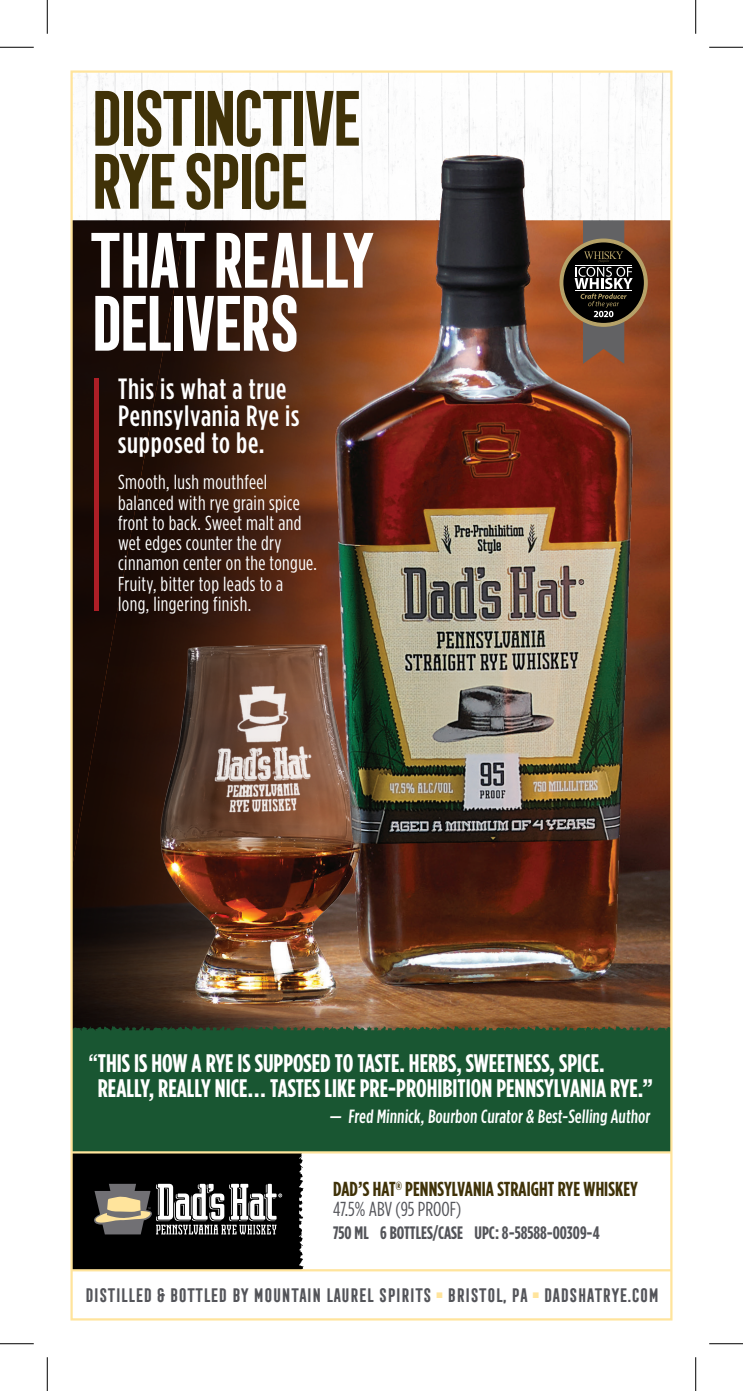
<style>
.page{position:relative;width:743px;height:1391px;background:#fff}
.page>*{position:absolute;margin:0;border:0;box-sizing:border-box;transform-origin:0 0}
.t1{font:700 72px/63px "Frontage Condensed";letter-spacing:-.17em;color:#403208}
.t2{font:700 72px/63px "Frontage Condensed";letter-spacing:-.15em;color:#fff}
.t3{font:500 condensed 29.25px/27px "Gotham HTF";letter-spacing:.025em;color:#fff}
.t4{font:700 condensed 25.43px/25.4px "Gotham HTF";color:#fff}
.t5{font:condensed 20.25px/20.2px "Gotham HTF";letter-spacing:.02em;color:#fff}
.t6{font:700 condensed 20.25px "Gotham HTF";letter-spacing:.005em;color:#403208}
.t7{font:condensed 20.25px "Gotham HTF";color:#535459}
.t8{font:500 condensed 19.12px "Gotham HTF";color:#fff}
.t9{font:700 18px "Frontage Condensed";letter-spacing:-.09em;color:#535459}
.t10{font:700 condensed 18px "Gotham HTF";color:#535459}
.s1{font-weight:500}
</style>
<div class="page">
<img style="left:78px;top:73px;width:586px;height:18px">
<div style="left:73px;top:1039px;width:596px;height:112px;background:#195632"></div>
<hr style="left:72px;top:1269px;width:599px;height:2px;background:#ffe49c">
<hr style="left:72px;top:1151px;width:599px;height:2px;background:#ffe49c">
<img style="left:72px;top:91px;width:599px;height:948px">
<img style="left:103px;top:590px;width:285px;height:427px">
<hr style="left:94px;top:379px;width:4px;height:232px;background:#ad1e26">
<svg style="left:72px;top:1153px;width:231px;height:117px;background:#2d2b28"></svg>
<hr style="left:0;top:47px;width:34px;height:1px;background:#000">
<hr style="left:709px;top:47px;width:33px;height:1px;background:#000">
<hr style="left:0;top:1343px;width:34px;height:1px;background:#000">
<hr style="left:709px;top:1343px;width:33px;height:1px;background:#000">
<hr style="left:47px;top:0;width:1px;height:34px;background:#000">
<hr style="left:47px;top:1357px;width:1px;height:33px;background:#000">
<hr style="left:695px;top:0;width:1px;height:34px;background:#000">
<hr style="left:695px;top:1357px;width:1px;height:33px;background:#000">
<p class="t1" style="left:84px;top:87px;width:281px">DISTINCTIVE<br>RYE SPICE</p>
<p class="t2" style="left:84px;top:229px;width:293px">THAT REALLY<br>DELIVERS</p>
<p class="t3" style="left:118px;top:375px;width:183px">This is what a true<br>Pennsylvania Rye is supposed to be.</p>
<p class="t5" style="left:118px;top:472px;width:200px">Smooth, lush mouthfeel balanced with rye grain spice front to back. Sweet malt and wet edges counter the dry cinnamon center on the tongue.<br>Fruity, bitter top leads to a long, lingering finish.</p>
<p class="t4" style="left:98px;top:1049px;width:556px;text-indent:-9px"><span class="s1">“</span>THIS IS HOW A RYE IS SUPPOSED TO TASTE. HERBS, SWEETNESS, SPICE.<br>REALLY, REALLY NICE… TASTES LIKE PRE-PROHIBITION PENNSYLVANIA RYE.”</p>
<p class="t8" style="left:329px;top:1105px;width:324px">— Fred Minnick, Bourbon Curator &amp; Best-Selling Author</p>
<p class="t6" style="left:333px;top:1177px;width:306px">DAD’S HAT<sup>®</sup> PENNSYLVANIA STRAIGHT RYE WHISKEY</p>
<p class="t7" style="left:333px;top:1198px;width:130px">47.5% ABV (95 PROOF)</p>
<p class="t10" style="left:333px;top:1222px;width:268px">750 ML 6 BOTTLES/CASE UPC: 8-58588-00309-4</p>
<p class="t9" style="left:84px;top:1284px;width:577px">DISTILLED &amp; BOTTLED BY MOUNTAIN LAUREL SPIRITS <sup>■</sup> BRISTOL, PA <sup>■</sup> DADSHATRYE.COM</p>
</div>
